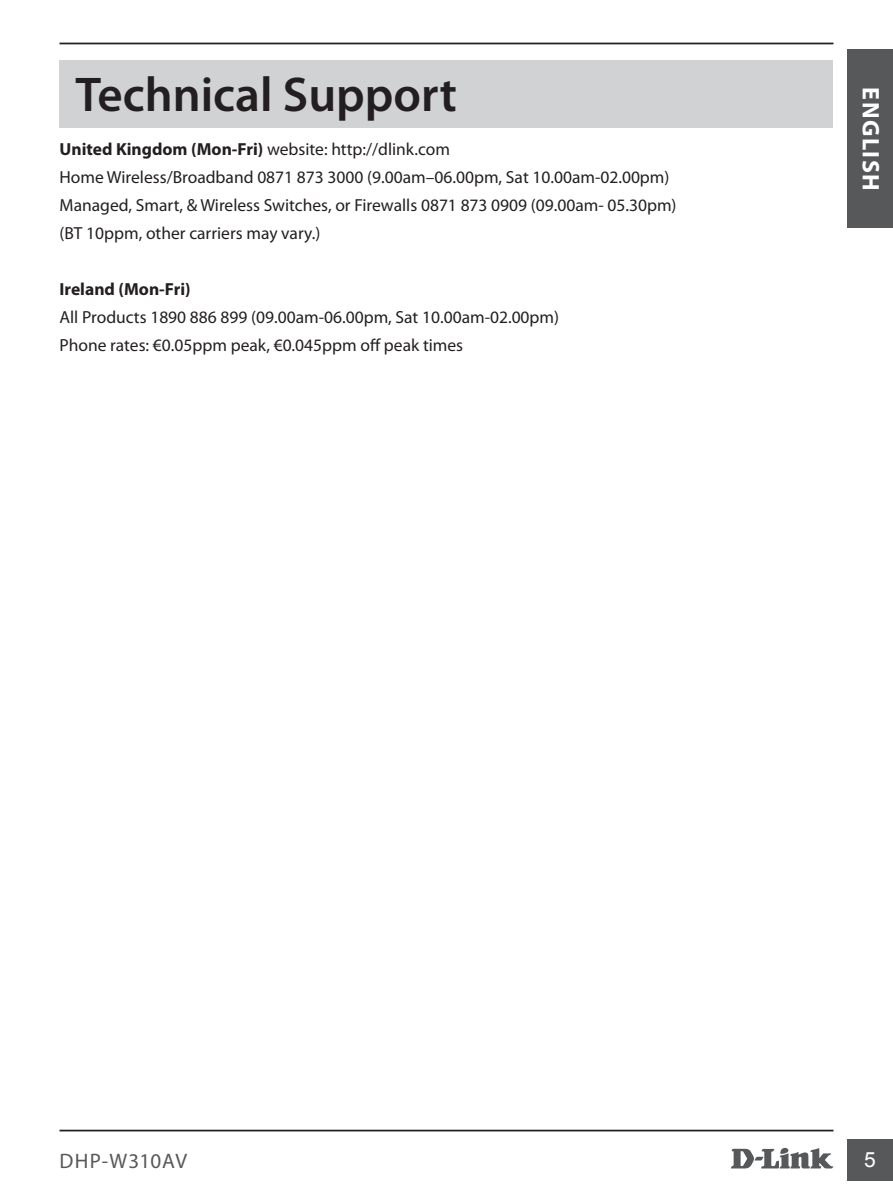
<style>
.page{position:relative;width:893px;height:1191px;background:#fff}
.page>*{position:absolute;margin:0;border:0;box-sizing:border-box;transform-origin:0 0}
.t1{font:600 49px "Myriad Pro";color:#231f20}
.t2{font:700 24.15px "Myriad Pro";letter-spacing:.06em;color:#fff}
.t3{font:21px "Myriad Pro";letter-spacing:.04em;color:#57585a}
.t4{font:21px "Arial";color:#fff}
.t5{font:17.5px/28px "Myriad Pro";color:#231f20}
.t6{font:700 17.5px "Myriad Pro";color:#231f20}
.s1{font-weight:700}
</style>
<div class="page">
<hr style="left:60px;top:43px;width:773px;height:1px;background:#231f20">
<hr style="left:60px;top:1129px;width:773px;height:2px;background:#231f20">
<div style="left:847px;top:1139px;width:46px;height:41px;background:#57585a"></div>
<svg style="left:731px;top:1147px;width:102px;height:21px"></svg>
<div style="left:847px;top:50px;width:46px;height:178px;background:#57585a"></div>
<div style="left:60px;top:60px;width:773px;height:67px;background:#d1d2d4"></div>
<h1 class="t1" style="left:75px;top:63px;width:383px">Technical Support</h1>
<p class="t5" style="left:60px;top:135px;width:619px"><span class="s1">United Kingdom (Mon-Fri)</span> website: http://dlink.com<br>Home Wireless/Broadband 0871 873 3000 (9.00am–06.00pm, Sat 10.00am-02.00pm)<br>Managed, Smart, &amp; Wireless Switches, or Firewalls 0871 873 0909 (09.00am- 05.30pm) (BT 10ppm, other carriers may vary.)</p>
<p class="t6" style="left:60px;top:278px;width:133px">Ireland (Mon-Fri)</p>
<p class="t5" style="left:60px;top:303px;width:501px">All Products 1890 886 899 (09.00am-06.00pm, Sat 10.00am-02.00pm)<br>Phone rates: €0.05ppm peak, €0.045ppm off peak times</p>
<h2 class="t2" style="left:887px;top:87px;width:104px;rotate:90deg">ENGLISH</h2>
<p class="t3" style="left:60px;top:1148px;width:129px">DHP-W310AV</p>
<p class="t4" style="left:864px;top:1146px;width:13px">5</p>
</div>
